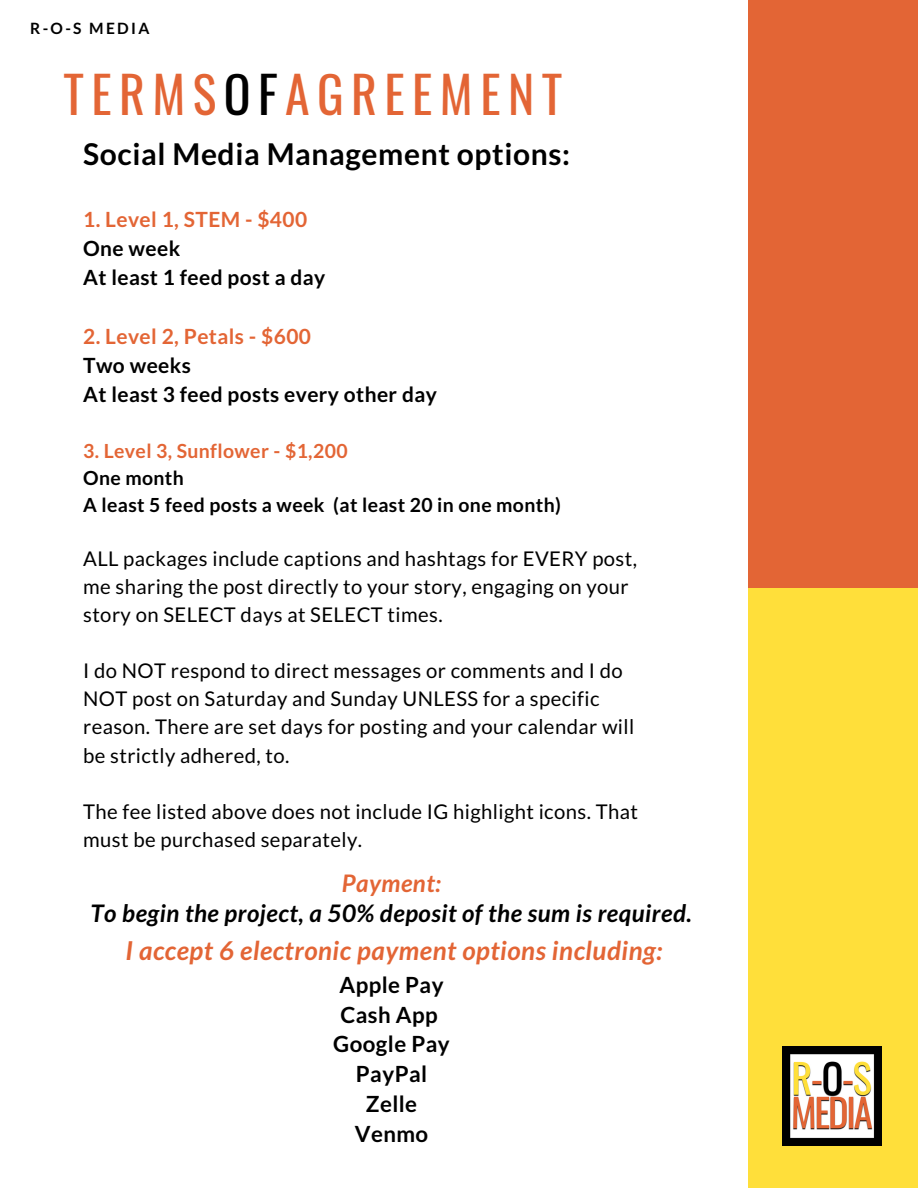
<style>
.page{position:relative;width:918px;height:1188px;background:#fff}
.page>*{position:absolute;margin:0;border:0;box-sizing:border-box;transform-origin:0 0}
.t1{font:49.8px "Oswald";letter-spacing:.15em;color:#e36535}
.t2{font:700 30px "Lato";letter-spacing:.02em;color:#000}
.t3{font:italic 700 25.95px "Lato";letter-spacing:.02em;color:#e36535}
.t4{font:italic 700 24.15px "Lato";letter-spacing:.02em;color:#000}
.t5{font:italic 700 24.15px "Lato";letter-spacing:.02em;color:#e36535}
.t6{font:700 22.2px "Lato";letter-spacing:.02em;color:#000}
.t7{font:700 20.85px "Lato";letter-spacing:.02em;color:#000}
.t8{font:700 20.85px "Lato";letter-spacing:.02em;color:#e36535}
.t9{font:20.25px/28.2px "Lato";letter-spacing:.02em;color:#000}
.t10{font:700 19.35px "Lato";letter-spacing:.02em;color:#000}
.t11{font:700 19.35px "Lato";letter-spacing:.02em;color:#e36535}
.t12{font:700 15.6px "Lato";letter-spacing:.15em;color:#000}
.s1{color:#000}
</style>
<div class="page">
<div style="left:749px;top:0;width:169px;height:592px;background:#e36535"></div>
<div style="left:749px;top:589px;width:169px;height:599px;background:#ffdf3a"></div>
<img style="left:782px;top:1047px;width:99px;height:99px">
<p class="t12" style="left:30px;top:19px;width:121px">R-O-S MEDIA</p>
<p class="t1" style="left:63px;top:55px;width:500px">TERMS<span class="s1">OF</span>AGREEMENT</p>
<p class="t2" style="left:83px;top:135px;width:488px">Social Media Management options:</p>
<p class="t8" style="left:83px;top:206px;width:226px">1. Level 1, STEM - $400</p>
<p class="t7" style="left:83px;top:235px;width:99px">One week</p>
<p class="t7" style="left:83px;top:265px;width:244px">At least 1 feed post a day</p>
<p class="t8" style="left:83px;top:323px;width:229px">2. Level 2, Petals - $600</p>
<p class="t7" style="left:83px;top:352px;width:109px">Two weeks</p>
<p class="t7" style="left:83px;top:382px;width:355px">At least 3 feed posts every other day</p>
<p class="t11" style="left:83px;top:439px;width:266px">3. Level 3, Sunflower - $1,200</p>
<p class="t10" style="left:83px;top:466px;width:102px">One month</p>
<p class="t10" style="left:83px;top:493px;width:479px">A least 5 feed posts a week (at least 20 in one month)</p>
<p class="t9" style="left:83px;top:544px;width:555px">ALL packages include captions and hashtags for EVERY post, me sharing the post directly to your story, engaging on your story on SELECT days at SELECT times.</p>
<p class="t9" style="left:83px;top:656px;width:553px">I do NOT respond to direct messages or comments and I do NOT post on Saturday and Sunday UNLESS for a specific reason. There are set days for posting and your calendar will be strictly adhered, to.</p>
<p class="t9" style="left:83px;top:797px;width:556px">The fee listed above does not include IG highlight icons. That must be purchased separately.</p>
<p class="t5" style="left:342px;top:868px;width:101px">Payment:</p>
<p class="t4" style="left:91px;top:898px;width:603px">To begin the project, a 50% deposit of the sum is required.</p>
<p class="t3" style="left:126px;top:934px;width:538px">I accept 6 electronic payment options including:</p>
<p class="t6" style="left:339px;top:971px;width:106px">Apple Pay</p>
<p class="t6" style="left:341px;top:1001px;width:99px">Cash App</p>
<p class="t6" style="left:333px;top:1030px;width:118px">Google Pay</p>
<p class="t6" style="left:356px;top:1060px;width:73px">PayPal</p>
<p class="t6" style="left:366px;top:1090px;width:53px">Zelle</p>
<p class="t6" style="left:355px;top:1120px;width:75px">Venmo</p>
</div>
